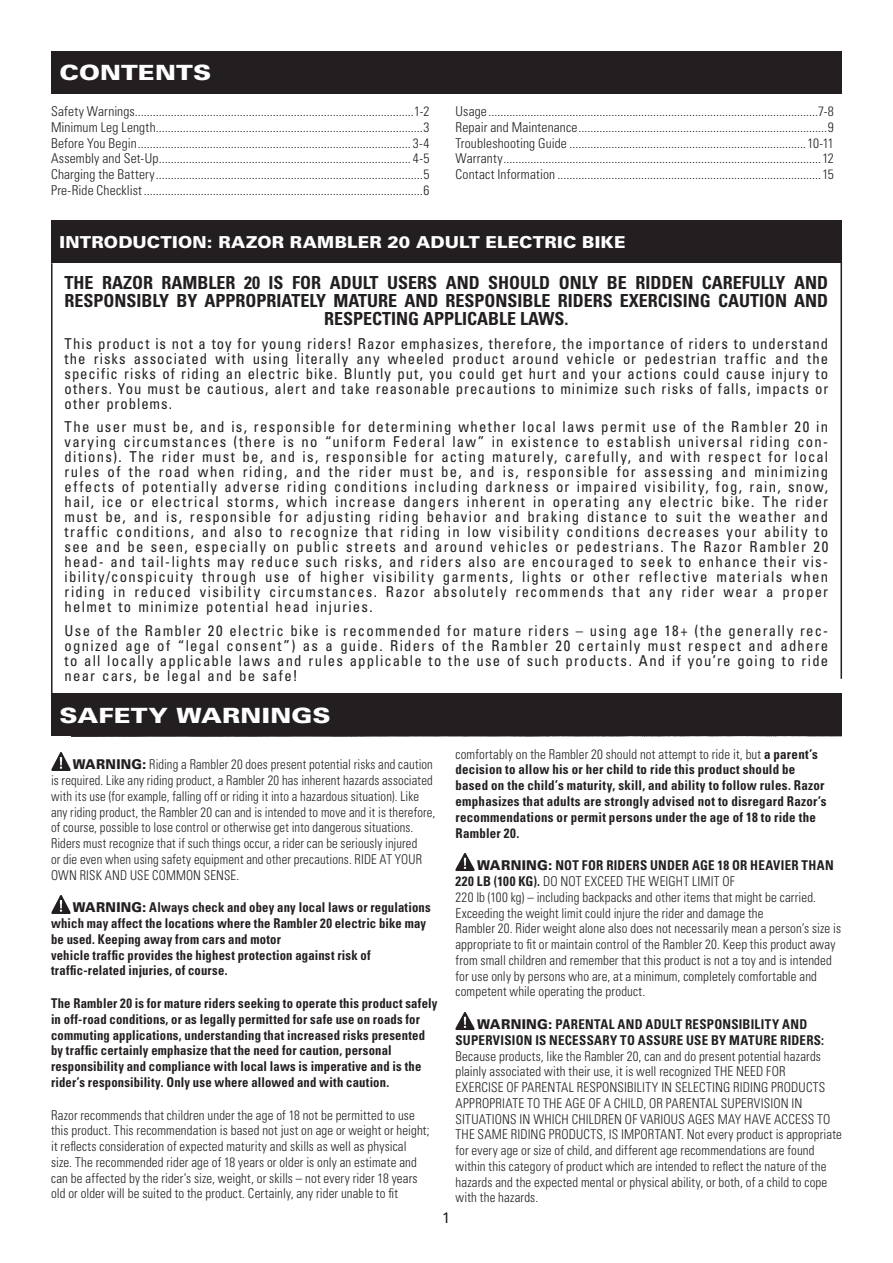
<style>
.page{position:relative;width:893px;height:1263px;background:#fff}
.page>*{position:absolute;margin:0;border:0;box-sizing:border-box;transform-origin:0 0}
.MAIN_HEAD{font:900 21px "Univers LT Std";letter-spacing:.005em;color:#fff;scale:1.2 1}
.INTRODUCTION__RAZOR_E-XR__BOLD{font:700 condensed 18px/18px "Univers LT Std";color:#231f20;text-align:center}
.MAIN_HEAD-2{font:900 16.5px "Univers LT Std";letter-spacing:.01em;color:#fff;scale:1.04 1}
.INTRODUCTION__RAZOR_E-XR__STANDARD{font:condensed 15px/15px "Univers LT Std";letter-spacing:.085em;color:#231f20;text-align:justify}
.MASTER_PAGE_-_PAGE_NUMBERS{font:300 15px "Univers LT Std";color:#231f20}
.STANDARD__MORE_SPACE_AFTER{font:300 condensed 13.5px/15.8px "Univers LT Std";letter-spacing:.01em;color:#231f20;scale:.96 1}
.TABLE_OF_CONTENTS{font:300 condensed 13.5px "Univers LT Std";letter-spacing:.01em;color:#231f20}
.BOLD__MORE_SPACE_AFTER{font:700 condensed 13.5px/15.8px "Univers LT Std";letter-spacing:.015em;color:#231f20;scale:.94 1}
.STANDARD__MORE_SPACE_AFTER-2{font:300 condensed 13.5px/15.8px "Univers LT Std";letter-spacing:.01em;color:#231f20;scale:.94 1}
.STANDARD__MORE_SPACE_AFTER-3{font:700 condensed 13.5px/15.8px "Univers LT Std";letter-spacing:.02em;color:#231f20;scale:.96 1}
.s1{font-weight:900;font-stretch:normal}
.s2{font-weight:300}
.s3{font-weight:700}
</style>
<div class="page">
<div style="left:51px;top:51px;width:791px;height:43px;background:#231f20"></div>
<div style="left:51px;top:694px;width:791px;height:42px;background:#231f20"></div>
<img style="left:51px;top:752px;width:19px;height:19px">
<img style="left:51px;top:895px;width:19px;height:19px">
<img style="left:455px;top:853px;width:20px;height:18px">
<img style="left:455px;top:1012px;width:20px;height:18px">
<div style="left:51px;top:221px;width:791px;height:42px;background:#231f20"></div>
<hr style="left:51px;top:263px;width:2px;height:431px;background:#231f20">
<hr style="left:840px;top:250px;width:2px;height:429px;background:#231f20">
<p class="MAIN_HEAD" style="left:60px;top:59px;width:128px">CONTENTS</p>
<p class="TABLE_OF_CONTENTS" style="left:51px;top:103px;width:380px">Safety Warnings.............................................................................................1-2</p>
<p class="TABLE_OF_CONTENTS" style="left:51px;top:119px;width:380px">Minimum Leg Length.........................................................................................3</p>
<p class="TABLE_OF_CONTENTS" style="left:51px;top:135px;width:380px">Before You Begin........................................................................................... 3-4</p>
<p class="TABLE_OF_CONTENTS" style="left:51px;top:150px;width:380px">Assembly and Set-Up.................................................................................... 4-5</p>
<p class="TABLE_OF_CONTENTS" style="left:51px;top:166px;width:380px">Charging the Battery.........................................................................................5</p>
<p class="TABLE_OF_CONTENTS" style="left:51px;top:182px;width:380px">Pre-Ride Checklist .............................................................................................6</p>
<p class="MAIN_HEAD" style="left:60px;top:59px;width:119px">HEADLINE</p>
<p class="TABLE_OF_CONTENTS" style="left:455px;top:103px;width:380px">Usage ..............................................................................................................7-8</p>
<p class="TABLE_OF_CONTENTS" style="left:455px;top:119px;width:380px">Repair and Maintenance...................................................................................9</p>
<p class="TABLE_OF_CONTENTS" style="left:455px;top:135px;width:380px">Troubleshooting Guide ...............................................................................10-11</p>
<p class="TABLE_OF_CONTENTS" style="left:455px;top:150px;width:380px">Warranty..........................................................................................................12</p>
<p class="TABLE_OF_CONTENTS" style="left:455px;top:166px;width:380px">Contact Information ........................................................................................15</p>
<p class="MAIN_HEAD-2" style="left:60px;top:232px;width:546px">INTRODUCTION: RAZOR RAMBLER 20 ADULT ELECTRIC BIKE</p>
<p class="INTRODUCTION__RAZOR_E-XR__BOLD" style="left:65px;top:274px;width:765px">THE RAZOR RAMBLER 20 IS FOR ADULT USERS AND SHOULD ONLY BE RIDDEN CAREFULLY AND<br>RESPONSIBLY BY APPROPRIATELY MATURE AND RESPONSIBLE RIDERS EXERCISING CAUTION AND<br>RESPECTING APPLICABLE LAWS.</p>
<p class="INTRODUCTION__RAZOR_E-XR__STANDARD" style="left:65px;top:336px;width:765px">This product is not a toy for young riders! Razor emphasizes, therefore, the importance of riders to understand the risks associated with using literally any wheeled product around vehicle or pedestrian traffic and the specific risks of riding an electric bike. Bluntly put, you could get hurt and your actions could cause injury to others. You must be cautious, alert and take reasonable precautions to minimize such risks of falls, impacts or other problems.</p>
<p class="INTRODUCTION__RAZOR_E-XR__STANDARD" style="left:65px;top:419px;width:765px">The user must be, and is, responsible for determining whether local laws permit use of the Rambler 20 in varying circumstances (there is no “uniform Federal law” in existence to establish universal riding con&shy;ditions). The rider must be, and is, responsible for acting maturely, carefully, and with respect for local rules of the road when riding, and the rider must be, and is, responsible for assessing and minimizing effects of potentially adverse riding conditions including darkness or impaired visibility, fog, rain, snow, hail, ice or electrical storms, which increase dangers inherent in operating any electric bike. The rider must be, and is, responsible for adjusting riding behavior and braking distance to suit the weather and traffic conditions, and also to recognize that riding in low visibility conditions decreases your ability to see and be seen, especially on public streets and around vehicles or pedestrians. The Razor Rambler 20 head- and tail-lights may reduce such risks, and riders also are encouraged to seek to enhance their vis&shy;ibility/conspicuity through use of higher visibility garments, lights or other reflective materials when riding in reduced visibility circumstances. Razor absolutely recommends that any rider wear a proper helmet to minimize potential head injuries.</p>
<p class="INTRODUCTION__RAZOR_E-XR__STANDARD" style="left:65px;top:623px;width:765px">Use of the Rambler 20 electric bike is recommended for mature riders – using age 18+ (the generally rec&shy;ognized age of “legal consent”) as a guide. Riders of the Rambler 20 certainly must respect and adhere to all locally applicable laws and rules applicable to the use of such products. And if you’re going to ride near cars, be legal and be safe!</p>
<p class="MAIN_HEAD" style="left:60px;top:702px;width:227px">SAFETY WARNINGS</p>
<p class="STANDARD__MORE_SPACE_AFTER-2" style="left:51px;top:757px;width:410px;text-indent:22px"><span class="s1">WARNING:</span> Riding a Rambler 20 does present potential risks and caution is required. Like any riding product, a Rambler 20 has inherent hazards associated with its use (for example, falling off or riding it into a hazardous situation). Like any riding product, the Rambler 20 can and is intended to move and it is therefore, of course, possible to lose control or otherwise get into dangerous situations.<br>Riders must recognize that if such things occur, a rider can be seriously injured<br>or die even when using safety equipment and other precautions. RIDE AT YOUR OWN RISK AND USE COMMON SENSE.</p>
<p class="BOLD__MORE_SPACE_AFTER" style="left:51px;top:900px;width:405px;text-indent:22px"><span class="s1">WARNING:</span> Always check and obey any local laws or regulations which may affect the locations where the Rambler 20 electric bike may be used. Keeping away from cars and motor<br>vehicle traffic provides the highest protection against risk of traffic-related injuries, of course.</p>
<p class="BOLD__MORE_SPACE_AFTER" style="left:51px;top:995px;width:413px">The Rambler 20 is for mature riders seeking to operate this product safely in off-road conditions, or as legally permitted for safe use on roads for commuting applications, understanding that increased risks presented by traffic certainly emphasize that the need for caution, personal responsibility and compliance with local laws is imperative and is the rider’s responsibility. Only use where allowed and with caution.</p>
<p class="STANDARD__MORE_SPACE_AFTER" style="left:51px;top:1107px;width:396px">Razor recommends that children under the age of 18 not be permitted to use this product. This recommendation is based not just on age or weight or height; it reflects consideration of expected maturity and skills as well as physical size. The recommended rider age of 18 years or older is only an estimate and can be affected by the rider’s size, weight, or skills – not every rider 18 years old or older will be suited to the product. Certainly, any rider unable to fit</p>
<p class="MASTER_PAGE_-_PAGE_NUMBERS" style="left:442px;top:1208px;width:10px">1</p>
<p class="STANDARD__MORE_SPACE_AFTER-3" style="left:455px;top:746px;width:388px"><span class="s2">comfortably on the Rambler 20 should not attempt to ride it, but</span> a parent’s decision to allow his or her child to ride this product should be based on the child’s maturity, skill, and ability to follow rules. Razor emphasizes that adults are strongly advised not to disregard Razor’s recommendations or permit persons under the age of 18 to ride the Rambler 20.</p>
<p class="STANDARD__MORE_SPACE_AFTER" style="left:455px;top:858px;width:403px;text-indent:22px"><span class="s1">WARNING:</span> <span class="s3">NOT FOR RIDERS UNDER AGE 18 OR HEAVIER THAN 220 LB (100 KG).</span> DO NOT EXCEED THE WEIGHT LIMIT OF<br>220 lb (100 kg) – including backpacks and other items that might be carried.<br>Exceeding the weight limit could injure the rider and damage the<br>Rambler 20. Rider weight alone also does not necessarily mean a person’s size is appropriate to fit or maintain control of the Rambler 20. Keep this product away from small children and remember that this product is not a toy and is intended for use only by persons who are, at a minimum, completely comfortable and competent while operating the product.</p>
<p class="STANDARD__MORE_SPACE_AFTER" style="left:455px;top:1016px;width:404px;text-indent:22px"><span class="s1">WARNING:</span> <span class="s3">PARENTAL AND ADULT RESPONSIBILITY AND SUPERVISION IS NECESSARY TO ASSURE USE BY MATURE RIDERS:<br></span>Because products, like the Rambler 20, can and do present potential hazards plainly associated with their use, it is well recognized THE NEED FOR<br>EXERCISE OF PARENTAL RESPONSIBILITY IN SELECTING RIDING PRODUCTS APPROPRIATE TO THE AGE OF A CHILD, OR PARENTAL SUPERVISION IN SITUATIONS IN WHICH CHILDREN OF VARIOUS AGES MAY HAVE ACCESS TO THE SAME RIDING PRODUCTS, IS IMPORTANT. Not every product is appropriate for every age or size of child, and different age recommendations are found within this category of product which are intended to reflect the nature of the hazards and the expected mental or physical ability, or both, of a child to cope with the hazards.</p>
</div>
